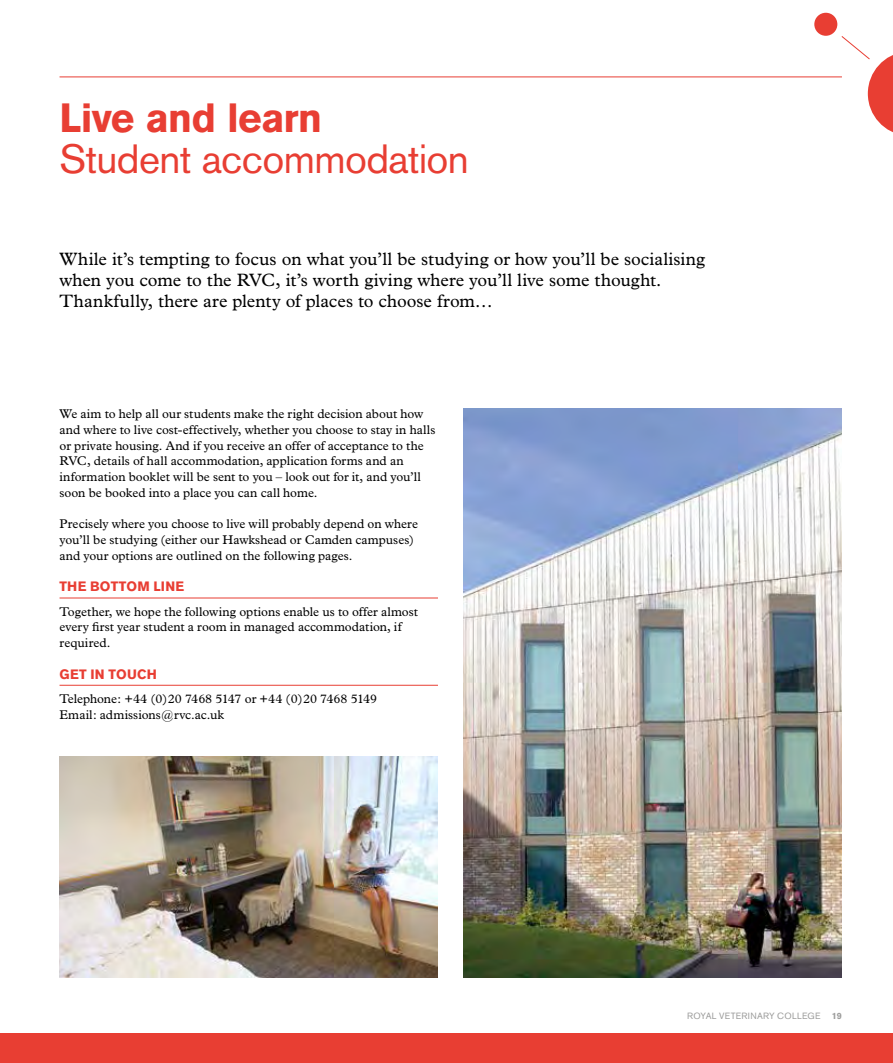
<style>
.page{position:relative;width:893px;height:1063px;background:#fff}
.page>*{position:absolute;margin:0;border:0;box-sizing:border-box;transform-origin:0 0}
.t1{font:40.5px "Akzidenz Grotesk Std";letter-spacing:-.015em;color:#e83e33}
.t2{font:700 40.5px "Akzidenz Grotesk Std";letter-spacing:-.02em;color:#e83e33}
.t3{font:18px/21px "Plantin";color:#000}
.t4{font:700 13.5px "Akzidenz Grotesk Std";letter-spacing:.02em;color:#e83e33}
.t5{font:12.75px/15.8px "Plantin";color:#000}
.t6{font:9px "Akzidenz Grotesk Std";letter-spacing:.03em;color:#9d9d9c}
.s1{font-weight:700}
</style>
<div class="page">
<div style="left:814px;top:13px;width:23px;height:23px;background:#e83e33;border-radius:50%"></div>
<svg style="left:841px;top:36px;width:52px;height:97px"></svg>
<div style="left:0;top:1033px;width:893px;height:30px;background:#e83e33"></div>
<hr style="left:60px;top:77px;width:782px;height:1px;background:#e83e33">
<hr style="left:60px;top:598px;width:378px;height:1px;background:#e83e33">
<hr style="left:60px;top:685px;width:378px;height:1px;background:#e83e33">
<img style="left:60px;top:757px;width:378px;height:221px">
<img style="left:463px;top:408px;width:379px;height:570px">
<h1 class="t2" style="left:60px;top:95px;width:264px">Live and learn</h1>
<h1 class="t1" style="left:60px;top:135px;width:411px">Student accommodation</h1>
<h2 class="t3" style="left:60px;top:248px;width:647px">While it’s tempting to focus on what you’ll be studying or how you’ll be socialising when you come to the RVC, it’s worth giving where you’ll live some thought.<br>Thankfully, there are plenty of places to choose from…</h2>
<p class="t5" style="left:60px;top:406px;width:377px">We aim to help all our students make the right decision about how and where to live cost-effectively, whether you choose to stay in halls or private housing. And if you receive an offer of acceptance to the RVC, details of hall accommodation, application forms and an information booklet will be sent to you – look out for it, and you’ll soon be booked into a place you can call home.</p>
<p class="t5" style="left:60px;top:516px;width:360px">Precisely where you choose to live will probably depend on where you’ll be studying (either our Hawkshead or Camden campuses) and your options are outlined on the following pages.</p>
<p class="t4" style="left:60px;top:579px;width:126px">THE BOTTOM LINE</p>
<p class="t5" style="left:60px;top:603px;width:360px">Together, we hope the following options enable us to offer almost every first year student a room in managed accommodation, if required.</p>
<p class="t4" style="left:60px;top:666px;width:99px">GET IN TOUCH</p>
<p class="t5" style="left:60px;top:691px;width:319px">Telephone: +44 (0)20 7468 5147 or +44 (0)20 7468 5149<br>Email: admissions@rvc.ac.uk</p>
<p class="t6" style="left:687px;top:1010px;width:156px">ROYAL VETERINARY COLLEGE <span class="s1">19</span></p>
</div>
